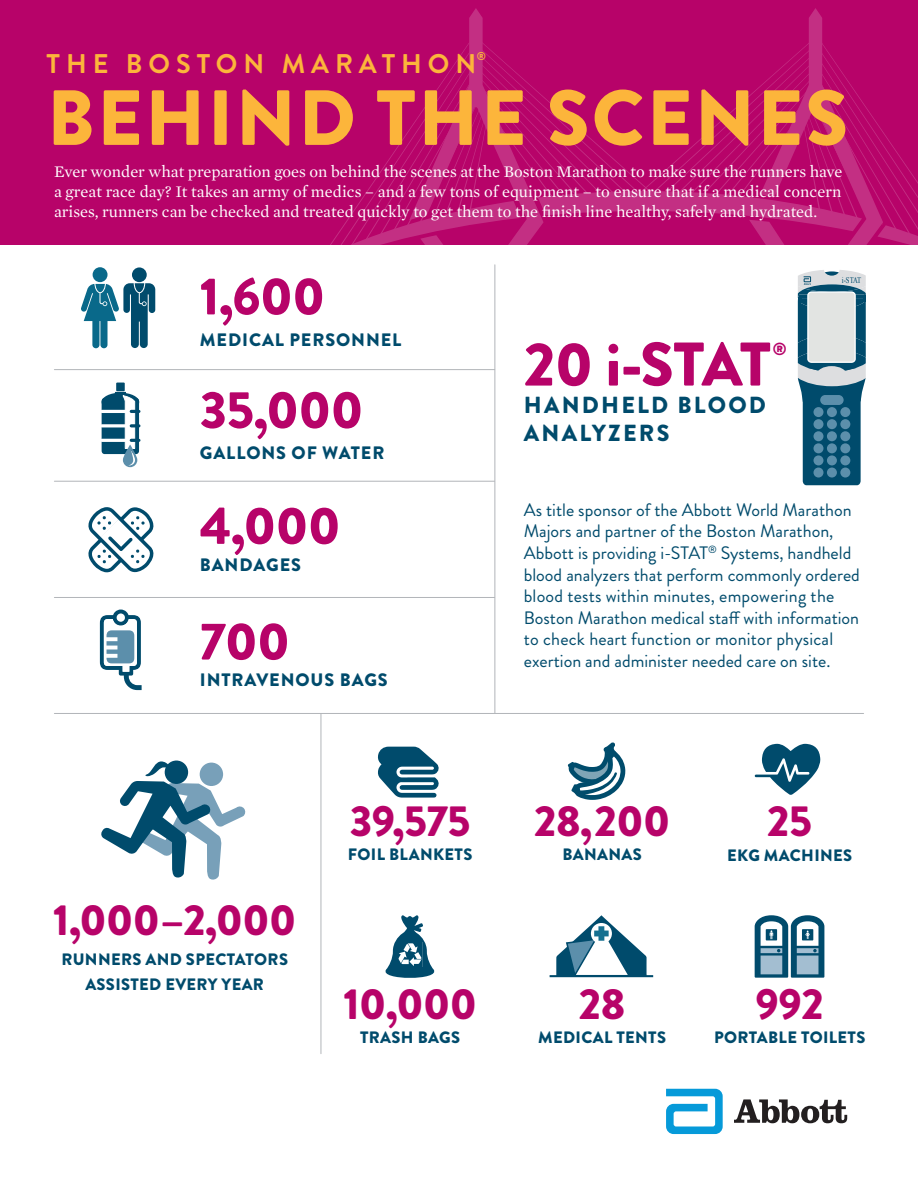
<style>
.page{position:relative;width:918px;height:1188px;background:#fff}
.page>*{position:absolute;margin:0;border:0;box-sizing:border-box;transform-origin:0 0}
.t1{font:900 78px "Brandon Grotesque";letter-spacing:.03em;color:#fcb53b}
.t2{font:900 61.5px "Brandon Grotesque";letter-spacing:-.03em;color:#b70369}
.t3{font:900 52.5px "Brandon Grotesque";letter-spacing:-.01em;color:#b70369}
.t4{font:900 43.5px "Brandon Grotesque";letter-spacing:-.01em;color:#b70369}
.t5{font:700 27px "Brandon Grotesque";letter-spacing:.22em;color:#fcb53b}
.t6{font:900 23.25px/27.9px "Brandon Grotesque";letter-spacing:.095em;color:#004b6c}
.t7{font:18px/21.6px "Brandon Grotesque";color:#004b6c}
.t8{font:900 18px "Brandon Grotesque";letter-spacing:.05em;color:#004b6c}
.t9{font:900 17.55px "Brandon Grotesque";color:#b70369}
.t10{font:16.5px/19.8px "Mercury Text G1";color:#fff;text-align:justify}
.t11{font:900 16.5px/25.5px "Brandon Grotesque";letter-spacing:.02em;color:#004b6c;text-align:center}
.t12{font:700 11.4px "Brandon Grotesque";color:#fcb53b}
.t13{font:8.7px "Times New Roman";color:#004b6c;scale:.77 1}
</style>
<div class="page">
<div style="left:0;top:0;width:918px;height:244px;background:#b70369"></div>
<div style="left:803px;top:368px;width:58px;height:117px;background:#004b6c;border-radius:4px"></div>
<div style="left:814px;top:407px;width:9px;height:10px;background:#5c8fab;border-radius:50%"></div>
<div style="left:840px;top:407px;width:10px;height:10px;background:#5c8fab;border-radius:50%"></div>
<div style="left:827px;top:407px;width:10px;height:10px;background:#5c8fab;border-radius:50%"></div>
<div style="left:814px;top:419px;width:9px;height:10px;background:#5c8fab;border-radius:50%"></div>
<div style="left:840px;top:419px;width:10px;height:10px;background:#5c8fab;border-radius:50%"></div>
<div style="left:827px;top:419px;width:10px;height:10px;background:#5c8fab;border-radius:50%"></div>
<div style="left:814px;top:431px;width:9px;height:10px;background:#5c8fab;border-radius:50%"></div>
<div style="left:840px;top:431px;width:10px;height:10px;background:#5c8fab;border-radius:50%"></div>
<div style="left:827px;top:431px;width:10px;height:10px;background:#5c8fab;border-radius:50%"></div>
<div style="left:814px;top:443px;width:9px;height:10px;background:#5c8fab;border-radius:50%"></div>
<div style="left:840px;top:443px;width:10px;height:10px;background:#5c8fab;border-radius:50%"></div>
<div style="left:827px;top:443px;width:10px;height:10px;background:#5c8fab;border-radius:50%"></div>
<div style="left:814px;top:455px;width:9px;height:10px;background:#5c8fab;border-radius:50%"></div>
<div style="left:840px;top:455px;width:10px;height:10px;background:#5c8fab;border-radius:50%"></div>
<div style="left:827px;top:455px;width:10px;height:10px;background:#5c8fab;border-radius:50%"></div>
<div style="left:814px;top:468px;width:9px;height:10px;background:#5c8fab;border-radius:50%"></div>
<div style="left:840px;top:468px;width:10px;height:10px;background:#5c8fab;border-radius:50%"></div>
<div style="left:827px;top:468px;width:10px;height:10px;background:#5c8fab;border-radius:50%"></div>
<hr style="left:495px;top:265px;width:1px;height:448px;background:#b2b5b9">
<hr style="left:54px;top:713px;width:810px;height:1px;background:#b2b5b9">
<hr style="left:54px;top:481px;width:441px;height:1px;background:#b2b5b9">
<hr style="left:54px;top:369px;width:441px;height:1px;background:#b2b5b9">
<div style="left:102px;top:398px;width:37px;height:56px;background:#004b6c;border-radius:3px"></div>
<div style="left:102px;top:393px;width:37px;height:19px;background:#004b6c;border-radius:50%"></div>
<hr style="left:102px;top:410px;width:29px;height:3px;background:#fff">
<hr style="left:102px;top:424px;width:29px;height:3px;background:#fff">
<hr style="left:102px;top:439px;width:29px;height:3px;background:#fff">
<div style="left:116px;top:383px;width:9px;height:8px;background:#004b6c"></div>
<svg style="left:115px;top:392px;width:24px;height:75px"></svg>
<hr style="left:54px;top:597px;width:441px;height:1px;background:#b2b5b9">
<svg style="left:269px;top:8px;width:649px;height:397px"></svg>
<svg style="left:100px;top:610px;width:42px;height:80px"></svg>
<svg style="left:666px;top:1089px;width:57px;height:45px"></svg>
<svg style="left:734px;top:1099px;width:113px;height:24px"></svg>
<hr style="left:321px;top:713px;width:1px;height:341px;background:#b2b5b9">
<svg style="left:101px;top:761px;width:145px;height:119px"></svg>
<svg style="left:88px;top:507px;width:66px;height:65px"></svg>
<svg style="left:755px;top:915px;width:69px;height:63px"></svg>
<svg style="left:550px;top:915px;width:103px;height:62px"></svg>
<svg style="left:755px;top:744px;width:65px;height:51px"></svg>
<svg style="left:378px;top:747px;width:61px;height:51px"></svg>
<svg style="left:568px;top:742px;width:58px;height:58px"></svg>
<svg style="left:385px;top:915px;width:50px;height:63px"></svg>
<div style="left:93px;top:267px;width:15px;height:15px;background:#09698a;border-radius:50%"></div>
<div style="left:132px;top:267px;width:15px;height:15px;background:#004b6c;border-radius:50%"></div>
<svg style="left:81px;top:283px;width:74px;height:65px"></svg>
<p class="t5" style="left:47px;top:45px;width:431px">THE BOSTON MARATHON</p>
<p class="t12" style="left:477px;top:49px;width:11px">®</p>
<p class="t1" style="left:47px;top:63px;width:803px">BEHIND THE SCENES</p>
<p class="t10" style="left:54px;top:161px;width:790px">Ever wonder what preparation goes on behind the scenes at the Boston Marathon to make sure the runners have a great race day? It takes an army of medics – and a few tons of equipment – to ensure that if a medical concern arises, runners can be checked and treated quickly to get them to the finish line healthy, safely and hydrated.</p>
<p class="t3" style="left:200px;top:259px;width:127px">1,600</p>
<p class="t8" style="left:200px;top:327px;width:203px">MEDICAL PERSONNEL</p>
<p class="t3" style="left:200px;top:373px;width:165px">35,000</p>
<p class="t8" style="left:200px;top:440px;width:186px">GALLONS OF WATER</p>
<p class="t3" style="left:200px;top:489px;width:142px">4,000</p>
<p class="t8" style="left:200px;top:552px;width:103px">BANDAGES</p>
<p class="t3" style="left:200px;top:604px;width:92px">700</p>
<p class="t8" style="left:200px;top:667px;width:189px">INTRAVENOUS BAGS</p>
<p class="t4" style="left:53px;top:889px;width:245px">1,000–2,000</p>
<p class="t11" style="left:61px;top:947px;width:228px">RUNNERS AND SPECTATORS<br>ASSISTED EVERY YEAR</p>
<p class="t4" style="left:350px;top:791px;width:122px">39,575</p>
<p class="t11" style="left:348px;top:842px;width:126px">FOIL BLANKETS</p>
<p class="t4" style="left:344px;top:973px;width:135px">10,000</p>
<p class="t11" style="left:360px;top:1024px;width:102px">TRASH BAGS</p>
<p class="t2" style="left:524px;top:321px;width:249px">20 i-STAT</p>
<p class="t9" style="left:773px;top:336px;width:15px">®</p>
<p class="t6" style="left:524px;top:392px;width:244px">HANDHELD BLOOD<br>ANALYZERS</p>
<p class="t13" style="left:842px;top:274px;width:27px">i-STAT</p>
<p class="t7" style="left:524px;top:499px;width:338px">As title sponsor of the Abbott World Marathon Majors and partner of the Boston Marathon, Abbott is providing i-STAT<sup>®</sup> Systems, handheld blood analyzers that perform commonly ordered blood tests within minutes, empowering the Boston Marathon medical staff with information to check heart function or monitor physical exertion and administer needed care on site.</p>
<p class="t4" style="left:534px;top:791px;width:138px">28,200</p>
<p class="t11" style="left:563px;top:842px;width:81px">BANANAS</p>
<p class="t4" style="left:767px;top:791px;width:46px">25</p>
<p class="t11" style="left:727px;top:843px;width:127px">EKG MACHINES</p>
<p class="t4" style="left:579px;top:973px;width:48px">28</p>
<p class="t11" style="left:538px;top:1024px;width:129px">MEDICAL TENTS</p>
<p class="t4" style="left:756px;top:973px;width:70px">992</p>
<p class="t11" style="left:714px;top:1024px;width:153px">PORTABLE TOILETS</p>
</div>
